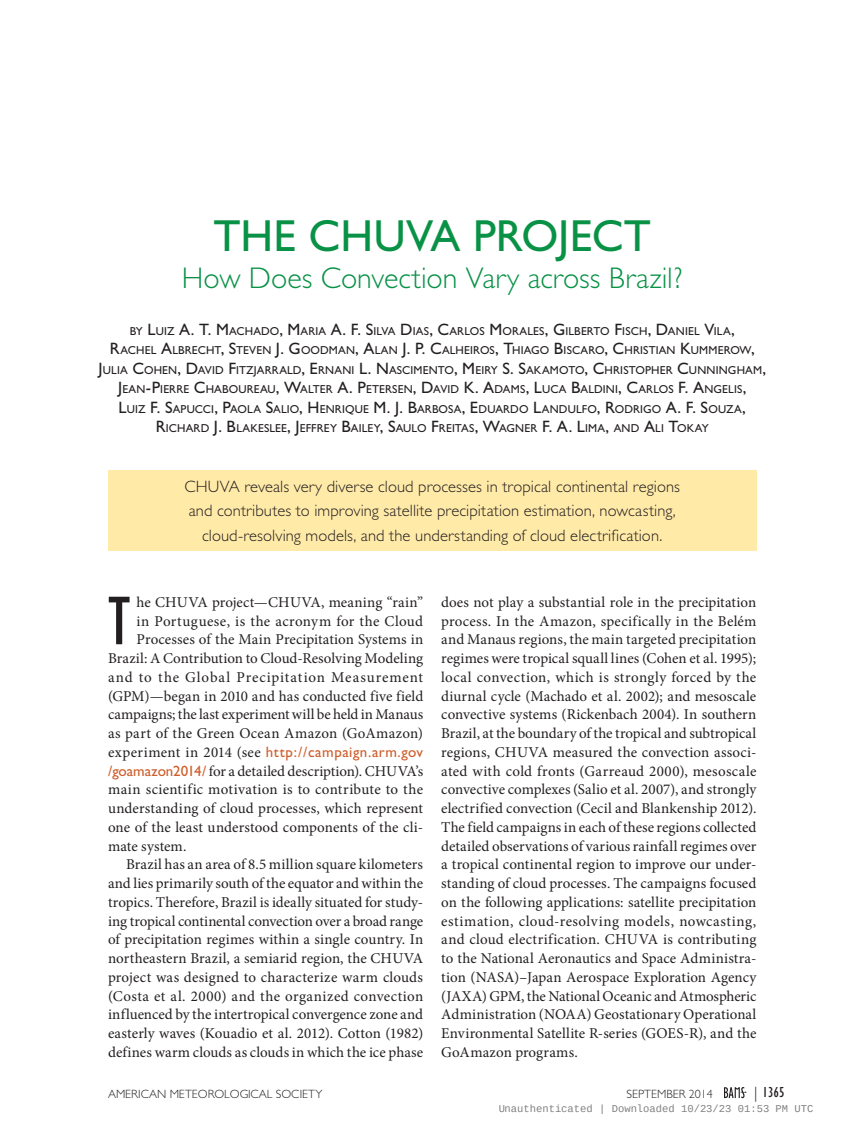
<style>
.page{position:relative;width:851px;height:1134px;background:#fff}
.page>*{position:absolute;margin:0;border:0;box-sizing:border-box;transform-origin:0 0}
.First_Paragraph_w_Dr{font:condensed 71.1px "Gill Sans";color:#231f20}
.Article_Title__Main{font:45px "Gill Sans";color:#099246}
.Article_Title__Sub{font:300 30px "Gill Sans";color:#099246}
.Capsule_Summary{font:300 16.5px/24.8px "Gill Sans";letter-spacing:.005em;color:#231f20;text-align:center}
.Body_Text{font:15px/18.8px "Minion Pro";letter-spacing:.005em;color:#231f20;text-align:justify}
.First_Paragraph_w_Dr-2{font:15px "Minion Pro";letter-spacing:.01em;color:#231f20}
.First_Paragraph_w_Dr-3{font:15px "Gill Sans";letter-spacing:.035em;color:#ce5e2c}
.First_Paragraph_w_Dr-4{font:15px "Minion Pro";letter-spacing:.055em;color:#231f20}
.t1{font:condensed 15px "Gill Sans";color:#231f20}
.t2{font:300 12px "Gill Sans";color:#231f20}
.Authors{font:11.55px "Gill Sans";letter-spacing:.015em;color:#231f20}
.t3{font:10.5px "Liberation Mono";color:rgb(0 0 0/.5)}
.s1{font-size:16.5px}
.s2{font-family:"Minion Pro";color:#231f20}
.s3{font-family:"Gill Sans";color:#ce5e2c}
.s4{font-weight:300;font-stretch:normal}
</style>
<div class="page">
<div style="left:108px;top:470px;width:648px;height:81px;background:#ffeaa8"></div>
<svg style="left:724px;top:1087px;width:22px;height:11px"></svg>
<p class="Article_Title__Main" style="left:213px;top:210px;width:439px">THE CHUVA PROJECT</p>
<p class="Article_Title__Sub" style="left:182px;top:261px;width:502px">How Does Convection Vary across Brazil?</p>
<p class="Authors" style="left:130px;top:324px;width:606px">BY <span class="s1">L</span>UIZ <span class="s1">A. T. M</span>ACHADO<span class="s1">, M</span>ARIA <span class="s1">A. F. S</span>ILVA <span class="s1">D</span> IAS <span class="s1">, C</span>ARLOS <span class="s1">M</span>ORALES<span class="s1">, G</span>ILBERTO <span class="s1">F</span>ISCH<span class="s1">, D</span>ANIEL <span class="s1">V</span>ILA<span class="s1">,</span></p>
<p class="Authors" style="left:110px;top:344px;width:646px"><span class="s1">R</span>ACHEL <span class="s1">A</span>LBRECHT<span class="s1">, S</span>TEVEN <span class="s1">J. G</span>OODMAN<span class="s1">, A</span>LAN <span class="s1">J. P. C</span>ALHEIROS<span class="s1">, T</span>HIAGO <span class="s1">B</span> ISCARO<span class="s1">, C</span>HRISTIAN <span class="s1">K</span>UMM EROW<span class="s1">,</span></p>
<p class="Authors" style="left:98px;top:363px;width:437px"><span class="s1">J</span>ULIA <span class="s1">C</span>OHEN<span class="s1">, D</span>AVID <span class="s1">F</span>ITZJARRALD<span class="s1">, E</span> RNANI <span class="s1">L. N</span>ASCIMENTO<span class="s1">, M</span>EIRY <span class="s1">S. S</span>AKAM</p>
<p class="Authors" style="left:559px;top:363px;width:208px">OTO<span class="s1">, C</span>HRISTOPHER <span class="s1">C</span>UNNINGHAM<span class="s1">,</span></p>
<p class="Authors" style="left:118px;top:383px;width:629px"><span class="s1">J</span>EAN<span class="s1">-P</span>IERRE <span class="s1">C</span>HABOUREAU<span class="s1">, W</span>ALTER <span class="s1">A. P</span>ETERSEN<span class="s1">, D</span>AVID <span class="s1">K. A</span>DAMS <span class="s1">, L</span>UCA <span class="s1">B</span>ALDINI<span class="s1">, C</span>ARLOS <span class="s1">F. A</span>NGELIS<span class="s1">,</span></p>
<p class="Authors" style="left:119px;top:402px;width:628px"><span class="s1">L</span>UIZ <span class="s1">F. S</span>APUCCI<span class="s1">, P</span>AOLA <span class="s1">S</span>ALIO<span class="s1">, H</span> ENRIQUE <span class="s1">M. J. B</span>ARBOSA<span class="s1">, E</span> DUARDO <span class="s1">L</span>ANDULFO<span class="s1">, R</span>ODRIGO <span class="s1">A. F. S</span>OUZA<span class="s1">,</span></p>
<p class="Authors" style="left:156px;top:422px;width:89px"><span class="s1">R</span>ICHARD <span class="s1">J. B</span>LAK</p>
<p class="Authors" style="left:258px;top:422px;width:452px">ESLEE<span class="s1">, J</span>EFFREY <span class="s1">B</span>AILEY<span class="s1">, S</span>AULO <span class="s1">F</span>REITAS <span class="s1">, W</span>AG NER <span class="s1">F. A. L</span>IMA<span class="s1">,</span> AND <span class="s1">A</span>LI <span class="s1">T</span>OKAY</p>
<p class="Capsule_Summary" style="left:184px;top:474px;width:497px">CHUVA reveals very diverse cloud processes in tropical continental regions and contributes to improving satellite precipitation estimation, nowcasting, cloud-resolving models, and the understanding of cloud electrification.</p>
<p class="First_Paragraph_w_Dr" style="left:108px;top:583px;width:24px">T</p>
<p class="First_Paragraph_w_Dr-2" style="left:137px;top:592px;width:288px">he CHUVA project—CHUVA, meaning “rain”</p>
<p class="First_Paragraph_w_Dr-2" style="left:137px;top:611px;width:288px">in Portuguese, is the acronym for the Cloud</p>
<p class="First_Paragraph_w_Dr-2" style="left:137px;top:629px;width:288px">Processes of the Main Precipitation Systems in</p>
<p class="First_Paragraph_w_Dr-2" style="left:108px;top:648px;width:317px">Brazil: A Contribution to Cloud-Resolving Modeling</p>
<p class="First_Paragraph_w_Dr-4" style="left:108px;top:667px;width:316px">and to the Global Precipitation Measurement</p>
<p class="First_Paragraph_w_Dr-2" style="left:108px;top:686px;width:317px">(GPM)—began in 2010 and has conducted five field</p>
<p class="First_Paragraph_w_Dr-2" style="left:108px;top:704px;width:316px">campaigns; the last experiment will be held in Manaus</p>
<p class="First_Paragraph_w_Dr-2" style="left:108px;top:723px;width:316px">as part of the Green Ocean Amazon (GoAmazon)</p>
<p class="First_Paragraph_w_Dr-3" style="left:108px;top:743px;width:316px"><span class="s2">experiment in 2014 (see</span> http://campaign.arm.gov</p>
<p class="First_Paragraph_w_Dr-2" style="left:108px;top:761px;width:317px"><span class="s3">/goamazon2014/</span> for a detailed description). CHUVA’s</p>
<p class="First_Paragraph_w_Dr-2" style="left:108px;top:779px;width:316px">main scientific motivation is to contribute to the</p>
<p class="First_Paragraph_w_Dr-2" style="left:108px;top:798px;width:316px">understanding of cloud processes, which represent</p>
<p class="First_Paragraph_w_Dr-2" style="left:108px;top:817px;width:317px">one of the least understood components of the cli-</p>
<p class="First_Paragraph_w_Dr-2" style="left:108px;top:836px;width:80px">mate system.</p>
<p class="Body_Text" style="left:108px;top:855px;width:317px;text-indent:18px">Brazil has an area of 8.5 million square kilometers and lies primarily south of the equator and within the tropics. Therefore, Brazil is ideally situated for study&shy;ing tropical continental convection over a broad range of precipitation regimes within a single country. In northeastern Brazil, a semiarid region, the CHUVA project was designed to characterize warm clouds (Costa et al. 2000) and the organized convection influenced by the intertropical convergence zone and easterly waves (Kouadio et al. 2012). Cotton (1982) defines warm clouds as clouds in which the ice phase</p>
<p class="Body_Text" style="left:441px;top:593px;width:317px">does not play a substantial role in the precipitation process. In the Amazon, specifically in the Belém and Manaus regions, the main targeted precipitation regimes were tropical squall lines (Cohen et al. 1995); local convection, which is strongly forced by the diurnal cycle (Machado et al. 2002); and mesoscale convective systems (Rickenbach 2004). In southern Brazil, at the boundary of the tropical and subtropical regions, CHUVA measured the convection associ&shy;ated with cold fronts (Garreaud 2000), mesoscale convective complexes (Salio et al. 2007), and strongly electrified convection (Cecil and Blankenship 2012).<br>The field campaigns in each of these regions collected detailed observations of various rainfall regimes over a tropical continental region to improve our under&shy;standing of cloud processes. The campaigns focused on the following applications: satellite precipitation estimation, cloud-resolving models, nowcasting, and cloud electrification. CHUVA is contributing to the National Aeronautics and Space Administra&shy;tion (NASA)–Japan Aerospace Exploration Agency (JAXA) GPM, the National Oceanic and Atmospheric Administration (NOAA) Geostationary Operational Environmental Satellite R-series (GOES-R), and the GoAmazon programs.</p>
<p class="t2" style="left:108px;top:1087px;width:216px">AMERICAN METEOROLOGICAL SOCIETY</p>
<p class="t2" style="left:626px;top:1087px;width:88px">SEPTEMBER 2014</p>
<p class="t1" style="left:754px;top:1084px;width:32px"><span class="s4">|</span> 1365</p>
<p class="t3" style="left:498px;top:1103px;width:316px">Unauthenticated | Downloaded 10/23/23 01:53 PM UTC</p>
</div>
